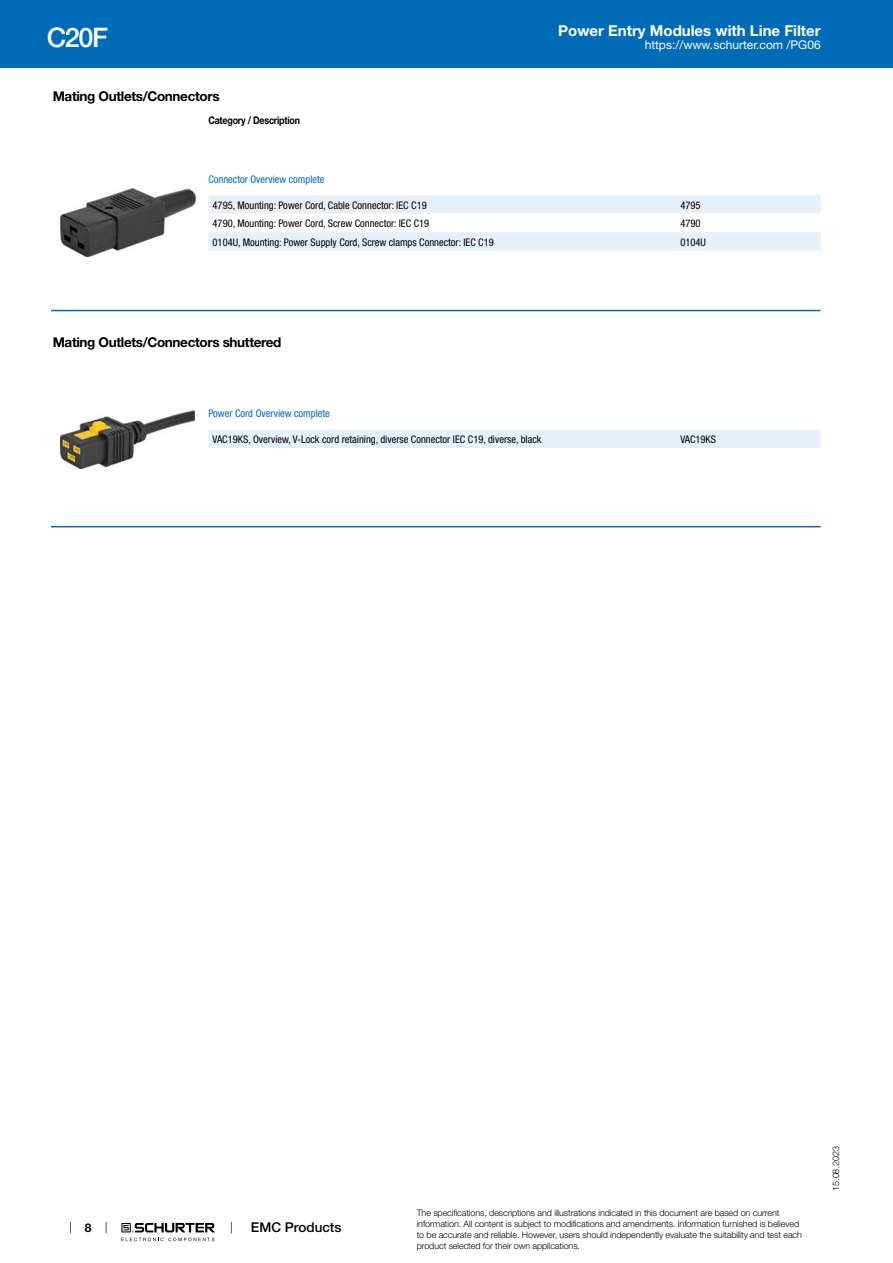
<style>
.page{position:relative;width:893px;height:1263px;background:#fff}
.page>*{position:absolute;margin:0;border:0;box-sizing:border-box;transform-origin:0 0}
.t1{font:500 27px "Helvetica Neue LT";color:#fff}
.t2{font:700 15px "Helvetica Neue LT";color:#fff}
.t3{font:700 13.5px "Helvetica Neue LT";letter-spacing:-.025em;color:#000}
.t4{font:500 13.5px "Helvetica Neue LT";color:#000}
.t5{font:12px "Helvetica Neue LT";color:#fff}
.t6{font:700 12px "Helvetica Neue LT";color:#000}
.t7{font:condensed 10.5px "Helvetica Neue LT";color:#000}
.t8{font:condensed 10.5px "Helvetica Neue LT";color:#006bb6}
.t9{font:700 10.5px "Helvetica Neue LT";letter-spacing:-.025em;color:#000;scale:.85 1}
.t10{font:300 9px/10.8px "Helvetica Neue LT";letter-spacing:-.01em;color:#000}
</style>
<div class="page">
<svg style="left:70px;top:1221px;width:1px;height:12px"></svg>
<svg style="left:121px;top:1223px;width:94px;height:18px"></svg>
<div style="left:0;top:0;width:893px;height:68px;background:#006bb6"></div>
<img style="left:60px;top:189px;width:135px;height:68px">
<svg style="left:208px;top:195px;width:613px;height:56px"></svg>
<hr style="left:51px;top:310px;width:770px;height:1px;background:#006bb6">
<img style="left:61px;top:410px;width:133px;height:58px">
<div style="left:208px;top:430px;width:613px;height:18px;background:#e6f0f8"></div>
<hr style="left:51px;top:526px;width:770px;height:1px;background:#006bb6">
<h1 class="t1" style="left:47px;top:21px;width:63px">C20F</h1>
<h3 class="t3" style="left:53px;top:88px;width:168px">Mating Outlets/Connectors</h3>
<p class="t9" style="left:208px;top:114px;width:109px">Category / Description</p>
<h2 class="t2" style="left:558px;top:21px;width:264px">Power Entry Modules with Line Filter</h2>
<h3 class="t5" style="left:645px;top:38px;width:178px">https://www.schurter.com /PG06</h3>
<p class="t8" style="left:208px;top:173px;width:118px">Connector Overview complete</p>
<p class="t7" style="left:213px;top:199px;width:216px">4795, Mounting: Power Cord, Cable Connector: IEC C19</p>
<p class="t7" style="left:680px;top:199px;width:22px">4795</p>
<p class="t7" style="left:213px;top:217px;width:218px">4790, Mounting: Power Cord, Screw Connector: IEC C19</p>
<p class="t7" style="left:680px;top:217px;width:22px">4790</p>
<p class="t7" style="left:213px;top:236px;width:283px">0104U, Mounting: Power Supply Cord, Screw clamps Connector: IEC C19</p>
<p class="t7" style="left:680px;top:236px;width:27px">0104U</p>
<h3 class="t3" style="left:53px;top:334px;width:230px">Mating Outlets/Connectors shuttered</h3>
<p class="t8" style="left:208px;top:407px;width:123px">Power Cord Overview complete</p>
<p class="t7" style="left:213px;top:433px;width:330px">VAC19KS, Overview, V-Lock cord retaining, diverse Connector IEC C19, diverse, black</p>
<p class="t7" style="left:680px;top:433px;width:37px">VAC19KS</p>
<h3 class="t6" style="left:85px;top:1220px;width:8px">8</h3>
<h3 class="t4" style="left:251px;top:1219px;width:92px">EMC Products</h3>
<p class="t10" style="left:417px;top:1207px;width:387px">The specifications, descriptions and illustrations indicated in this document are based on current information. All content is subject to modifications and amendments. Information furnished is believed to be accurate and reliable. However, users should independently evaluate the suitability and test each product selected for their own applications.</p>
<p class="t10" style="left:830px;top:1191px;width:46px;rotate:-90deg">15.08.2023</p>
</div>
